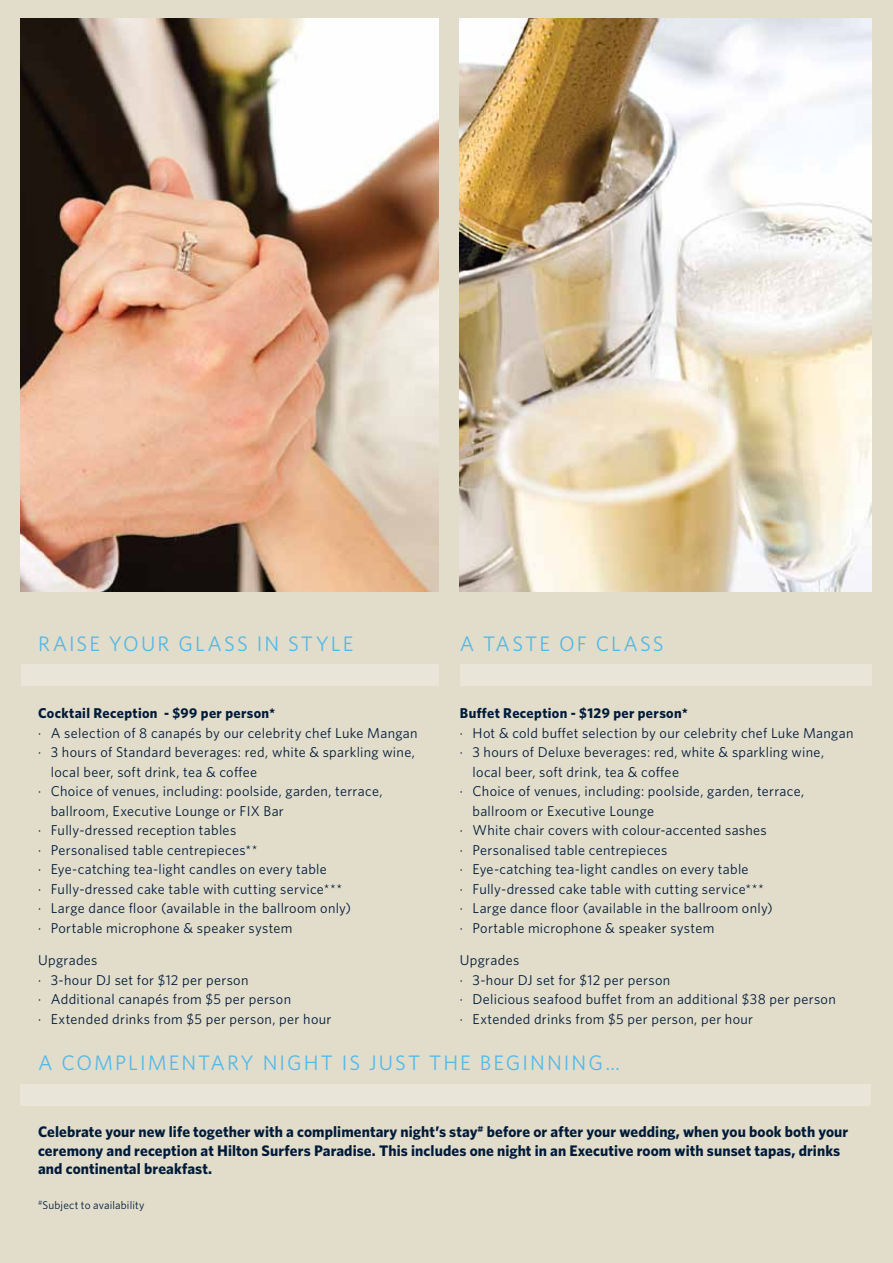
<style>
.page{position:relative;width:893px;height:1263px;background:#e2ddcb}
.page>*{position:absolute;margin:0;border:0;box-sizing:border-box;transform-origin:0 0}
.t1{font:21px "Whitney";letter-spacing:.1em;color:#52b9e9}
.t2{font:700 15.3px/18.3px "Whitney";letter-spacing:.005em;color:#001b3a}
.t3{font:14.25px/19.5px "Whitney";letter-spacing:.02em;color:#001b3a}
.t4{font:700 14.25px "Whitney";letter-spacing:.025em;color:#001b3a}
.t5{font:11.25px "Whitney";letter-spacing:.01em;color:#001b3a}
</style>
<div class="page">
<div style="left:21px;top:665px;width:417px;height:21px;background:#e9e5d8"></div>
<div style="left:460px;top:665px;width:412px;height:21px;background:#e9e5d8"></div>
<div style="left:20px;top:1084px;width:851px;height:22px;background:#e9e5d8"></div>
<img style="left:20px;top:18px;width:418px;height:574px">
<img style="left:460px;top:18px;width:412px;height:574px">
<h1 class="t1" style="left:38px;top:630px;width:317px">RAISE YOUR GLASS IN STYLE</h1>
<h1 class="t1" style="left:460px;top:630px;width:205px">A TASTE OF CLASS</h1>
<p class="t4" style="left:38px;top:704px;width:239px">Cocktail Reception - $99 per person*</p>
<p class="t3" style="left:38px;top:723px;width:381px">· A selection of 8 canapés by our celebrity chef Luke Mangan</p>
<p class="t3" style="left:38px;top:742px;width:378px">· 3 hours of Standard beverages: red, white &amp; sparkling wine,</p>
<p class="t3" style="left:51px;top:762px;width:208px">local beer, soft drink, tea &amp; coffee</p>
<p class="t3" style="left:38px;top:781px;width:346px">· Choice of venues, including: poolside, garden, terrace,</p>
<p class="t3" style="left:51px;top:801px;width:235px">ballroom, Executive Lounge or FIX Bar</p>
<p class="t3" style="left:38px;top:820px;width:200px">· Fully-dressed reception tables</p>
<p class="t3" style="left:38px;top:840px;width:221px">· Personalised table centrepieces**</p>
<p class="t3" style="left:38px;top:859px;width:290px">· Eye-catching tea-light candles on every table</p>
<p class="t3" style="left:38px;top:879px;width:306px">· Fully-dressed cake table with cutting service***</p>
<p class="t3" style="left:38px;top:898px;width:315px">· Large dance floor (available in the ballroom only)</p>
<p class="t3" style="left:38px;top:918px;width:256px">· Portable microphone &amp; speaker system</p>
<p class="t3" style="left:38px;top:950px;width:295px">Upgrades<br>· 3-hour DJ set for $12 per person<br>· Additional canapés from $5 per person<br>· Extended drinks from $5 per person, per hour</p>
<h1 class="t1" style="left:38px;top:1049px;width:583px">A COMPLIMENTARY NIGHT IS JUST THE BEGINNING…</h1>
<p class="t4" style="left:460px;top:704px;width:230px">Buffet Reception - $129 per person*</p>
<p class="t3" style="left:460px;top:723px;width:395px">· Hot &amp; cold buffet selection by our celebrity chef Luke Mangan</p>
<p class="t3" style="left:460px;top:742px;width:366px">· 3 hours of Deluxe beverages: red, white &amp; sparkling wine,</p>
<p class="t3" style="left:472px;top:762px;width:208px">local beer, soft drink, tea &amp; coffee</p>
<p class="t3" style="left:460px;top:781px;width:346px">· Choice of venues, including: poolside, garden, terrace,</p>
<p class="t3" style="left:472px;top:801px;width:183px">ballroom or Executive Lounge</p>
<p class="t3" style="left:460px;top:820px;width:309px">· White chair covers with colour-accented sashes</p>
<p class="t3" style="left:460px;top:840px;width:209px">· Personalised table centrepieces</p>
<p class="t3" style="left:460px;top:859px;width:290px">· Eye-catching tea-light candles on every table</p>
<p class="t3" style="left:460px;top:879px;width:306px">· Fully-dressed cake table with cutting service***</p>
<p class="t3" style="left:460px;top:898px;width:315px">· Large dance floor (available in the ballroom only)</p>
<p class="t3" style="left:460px;top:918px;width:256px">· Portable microphone &amp; speaker system</p>
<p class="t3" style="left:460px;top:950px;width:378px">Upgrades<br>· 3-hour DJ set for $12 per person<br>· Delicious seafood buffet from an additional $38 per person · Extended drinks from $5 per person, per hour</p>
<p class="t2" style="left:38px;top:1123px;width:812px">Celebrate your new life together with a complimentary night’s stay<sup>#</sup> before or after your wedding, when you book both your ceremony and reception at Hilton Surfers Paradise. This includes one night in an Executive room with sunset tapas, drinks and continental breakfast.</p>
<p class="t5" style="left:38px;top:1197px;width:108px"><sup>#</sup>Subject to availability</p>
</div>
